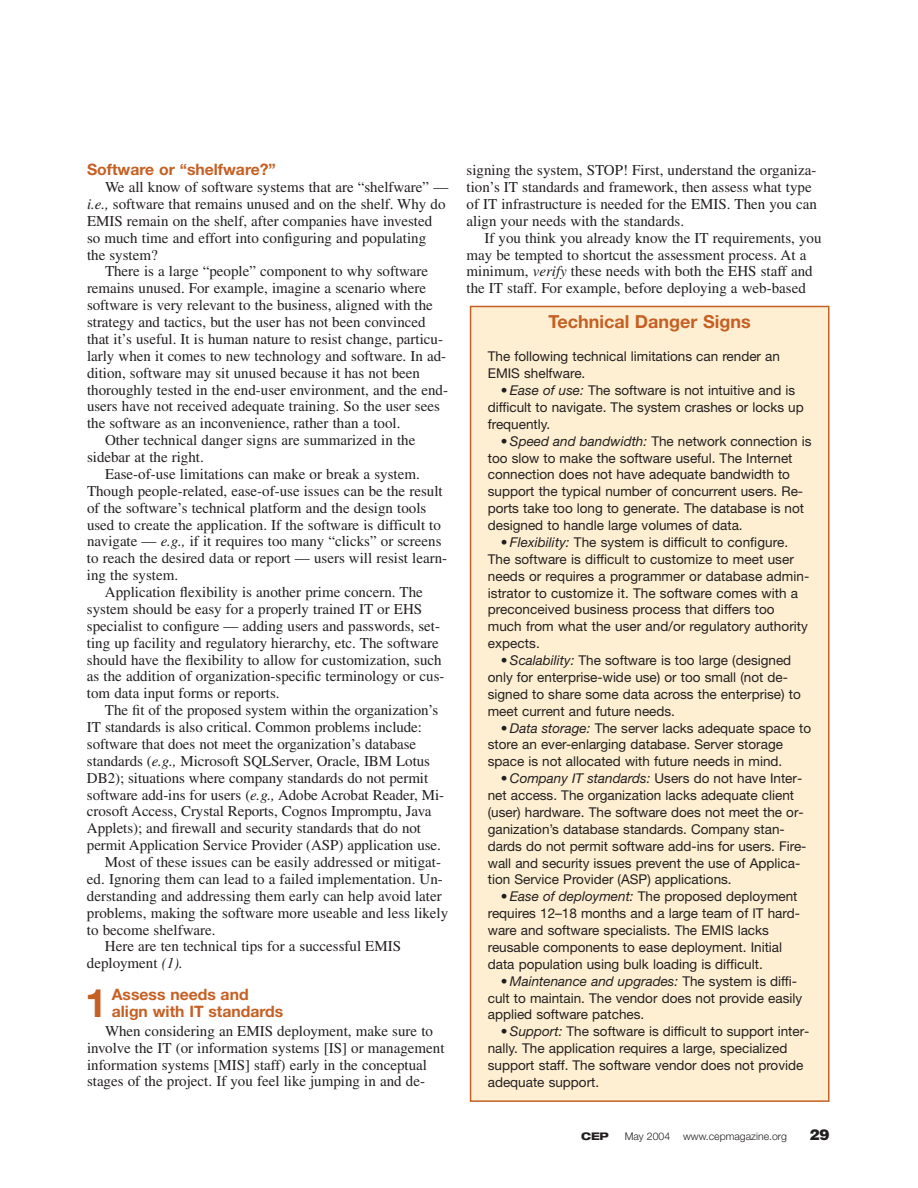
<style>
.page{position:relative;width:918px;height:1188px;background:#fff}
.page>*{position:absolute;margin:0;border:0;box-sizing:border-box;transform-origin:0 0}
.t1{font:700 39.3px "Helvetica Neue";color:#c56024}
.t2{font:700 18px "Helvetica Neue";color:#c56024}
.t3{font:700 15.75px/16.8px "Helvetica Neue";color:#c56024}
.t4{font:15px/16.8px "Times";color:#231f20}
.t5{font:900 15px "Helvetica";color:#231f20}
.t6{font:13.5px/16.8px "Helvetica Neue";color:#231f20}
.t7{font:300 10.5px "Helvetica Neue";color:#231f20}
.t8{font:800 expanded 10.5px "Helvetica Neue";color:#231f20}
.s1{font-style:italic}
</style>
<div class="page">
<div style="left:471px;top:306px;width:358px;height:795px;background:#feefd2"></div>
<div style="left:470px;top:306px;width:360px;height:796px;border:2px solid #c56024"></div>
<p class="t3" style="left:87px;top:163px;width:190px">Software or “shelfware?”</p>
<p class="t4" style="left:87px;top:180px;width:363px;text-indent:18px">We all know of software systems that are “shelfware” — <span class="s1">i.e.,</span> software that remains unused and on the shelf. Why do EMIS remain on the shelf, after companies have invested so much time and effort into configuring and populating<br>the system?</p>
<p class="t4" style="left:105px;top:264px;width:325px">There is a large “people” component to why software</p>
<p class="t4" style="left:87px;top:281px;width:341px">remains unused. For example, imagine a scenario where</p>
<p class="t4" style="left:87px;top:298px;width:347px">software is very relevant to the business, aligned with the</p>
<p class="t4" style="left:87px;top:315px;width:340px">strategy and tactics, but the user has not been convinced</p>
<p class="t4" style="left:87px;top:332px;width:358px">that it’s useful. It is human nature to resist change, particu-</p>
<p class="t4" style="left:87px;top:349px;width:361px">larly when it comes to new technology and software. In ad-</p>
<p class="t4" style="left:87px;top:366px;width:335px">dition, software may sit unused because it has not been</p>
<p class="t4" style="left:87px;top:382px;width:362px">thoroughly tested in the end-user environment, and the end-</p>
<p class="t4" style="left:87px;top:399px;width:354px">users have not received adequate training. So the user sees</p>
<p class="t4" style="left:87px;top:416px;width:315px">the software as an inconvenience, rather than a tool.</p>
<p class="t4" style="left:105px;top:433px;width:312px">Other technical danger signs are summarized in the</p>
<p class="t4" style="left:87px;top:450px;width:118px">sidebar at the right.</p>
<p class="t4" style="left:105px;top:467px;width:316px">Ease-of-use limitations can make or break a system.</p>
<p class="t4" style="left:87px;top:484px;width:357px">Though people-related, ease-of-use issues can be the result</p>
<p class="t4" style="left:87px;top:501px;width:341px">of the software’s technical platform and the design tools</p>
<p class="t4" style="left:87px;top:517px;width:355px">used to create the application. If the software is difficult to</p>
<p class="t4" style="left:87px;top:534px;width:356px">navigate — <span class="s1">e.g.,</span> if it requires too many “clicks” or screens</p>
<p class="t4" style="left:87px;top:551px;width:362px">to reach the desired data or report — users will resist learn-</p>
<p class="t4" style="left:87px;top:568px;width:93px">ing the system.</p>
<p class="t4" style="left:105px;top:585px;width:319px">Application flexibility is another prime concern. The</p>
<p class="t4" style="left:87px;top:602px;width:337px">system should be easy for a properly trained IT or EHS</p>
<p class="t4" style="left:87px;top:619px;width:355px">specialist to configure — adding users and passwords, set-</p>
<p class="t4" style="left:87px;top:636px;width:353px">ting up facility and regulatory hierarchy, etc. The software</p>
<p class="t4" style="left:87px;top:652px;width:356px">should have the flexibility to allow for customization, such</p>
<p class="t4" style="left:87px;top:669px;width:359px">as the addition of organization-specific terminology or cus-</p>
<p class="t4" style="left:87px;top:686px;width:194px">tom data input forms or reports.</p>
<p class="t4" style="left:105px;top:703px;width:335px">The fit of the proposed system within the organization’s</p>
<p class="t4" style="left:87px;top:720px;width:337px">IT standards is also critical. Common problems include:</p>
<p class="t4" style="left:87px;top:737px;width:331px">software that does not meet the organization’s database</p>
<p class="t4" style="left:87px;top:754px;width:345px">standards (<span class="s1">e.g.,</span> Microsoft SQLServer, Oracle, IBM Lotus</p>
<p class="t4" style="left:87px;top:771px;width:343px">DB2); situations where company standards do not permit</p>
<p class="t4" style="left:87px;top:787px;width:359px">software add-ins for users (<span class="s1">e.g.,</span> Adobe Acrobat Reader, Mi-</p>
<p class="t4" style="left:87px;top:804px;width:346px">crosoft Access, Crystal Reports, Cognos Impromptu, Java</p>
<p class="t4" style="left:87px;top:821px;width:336px">Applets); and firewall and security standards that do not</p>
<p class="t4" style="left:87px;top:838px;width:355px">permit Application Service Provider (ASP) application use.</p>
<p class="t4" style="left:105px;top:855px;width:338px">Most of these issues can be easily addressed or mitigat-</p>
<p class="t4" style="left:87px;top:872px;width:357px">ed. Ignoring them can lead to a failed implementation. Un-</p>
<p class="t4" style="left:87px;top:889px;width:356px">derstanding and addressing them early can help avoid later</p>
<p class="t4" style="left:87px;top:906px;width:363px">problems, making the software more useable and less likely</p>
<p class="t4" style="left:87px;top:922px;width:130px">to become shelfware.</p>
<p class="t4" style="left:105px;top:939px;width:298px">Here are ten technical tips for a successful EMIS</p>
<p class="t4" style="left:87px;top:956px;width:98px">deployment <span class="s1">(1).</span></p>
<h1 class="t1" style="left:85px;top:989px;width:23px">1</h1>
<p class="t3" style="left:112px;top:988px;width:173px">Assess needs and align with IT standards</p>
<p class="t4" style="left:87px;top:1024px;width:359px;text-indent:18px">When considering an EMIS deployment, make sure to involve the IT (or information systems [IS] or management information systems [MIS] staff) early in the conceptual stages of the project. If you feel like jumping in and de-</p>
<p class="t4" style="left:467px;top:163px;width:352px">signing the system, STOP! First, understand the organiza&shy;tion’s IT standards and framework, then assess what type of IT infrastructure is needed for the EMIS. Then you can align your needs with the standards.</p>
<p class="t4" style="left:467px;top:231px;width:357px;text-indent:18px">If you think you already know the IT requirements, you may be tempted to shortcut the assessment process. At a minimum, <span class="s1">verify</span> these needs with both the EHS staff and the IT staff. For example, before deploying a web-based</p>
<p class="t2" style="left:549px;top:315px;width:204px">Technical Danger Signs</p>
<p class="t6" style="left:488px;top:349px;width:294px">The following technical limitations can render an<br>EMIS shelfware.</p>
<p class="t6" style="left:488px;top:383px;width:317px;text-indent:13px">• <span class="s1">Ease of use:</span> The software is not intuitive and is difficult to navigate. The system crashes or locks up frequently.</p>
<p class="t6" style="left:488px;top:434px;width:325px;text-indent:13px">• <span class="s1">Speed and bandwidth:</span> The network connection is too slow to make the software useful. The Internet connection does not have adequate bandwidth to support the typical number of concurrent users. Re&shy;ports take too long to generate. The database is not designed to handle large volumes of data.</p>
<p class="t6" style="left:488px;top:535px;width:323px;text-indent:13px">• <span class="s1">Flexibility:</span> The system is difficult to configure.<br>The software is difficult to customize to meet user needs or requires a programmer or database admin&shy;istrator to customize it. The software comes with a preconceived business process that differs too much from what the user and/or regulatory authority expects.</p>
<p class="t6" style="left:488px;top:653px;width:315px;text-indent:13px">• <span class="s1">Scalability:</span> The software is too large (designed only for enterprise-wide use) or too small (not de&shy;signed to share some data across the enterprise) to meet current and future needs.</p>
<p class="t6" style="left:488px;top:721px;width:325px;text-indent:13px">• <span class="s1">Data storage:</span> The server lacks adequate space to store an ever-enlarging database. Server storage space is not allocated with future needs in mind.</p>
<p class="t6" style="left:488px;top:771px;width:320px;text-indent:13px">• <span class="s1">Company IT standards:</span> Users do not have Inter&shy;net access. The organization lacks adequate client (user) hardware. The software does not meet the or&shy;ganization’s database standards. Company stan&shy;dards do not permit software add-ins for users. Fire&shy;wall and security issues prevent the use of Applica&shy;tion Service Provider (ASP) applications.</p>
<p class="t6" style="left:488px;top:889px;width:314px;text-indent:13px">• <span class="s1">Ease of deployment:</span> The proposed deployment requires 12–18 months and a large team of IT hard&shy;ware and software specialists. The EMIS lacks reusable components to ease deployment. Initial data population using bulk loading is difficult.</p>
<p class="t6" style="left:488px;top:974px;width:316px;text-indent:13px">• <span class="s1">Maintenance and upgrades:</span> The system is diffi&shy;cult to maintain. The vendor does not provide easily applied software patches.</p>
<p class="t6" style="left:488px;top:1024px;width:323px;text-indent:13px">• <span class="s1">Support:</span> The software is difficult to support inter&shy;nally. The application requires a large, specialized support staff. The software vendor does not provide adequate support.</p>
<p class="t8" style="left:581px;top:1133px;width:29px">CEP</p>
<p class="t7" style="left:625px;top:1133px;width:164px">May 2004 www.cepmagazine.org</p>
<p class="t5" style="left:809px;top:1130px;width:22px">29</p>
</div>
